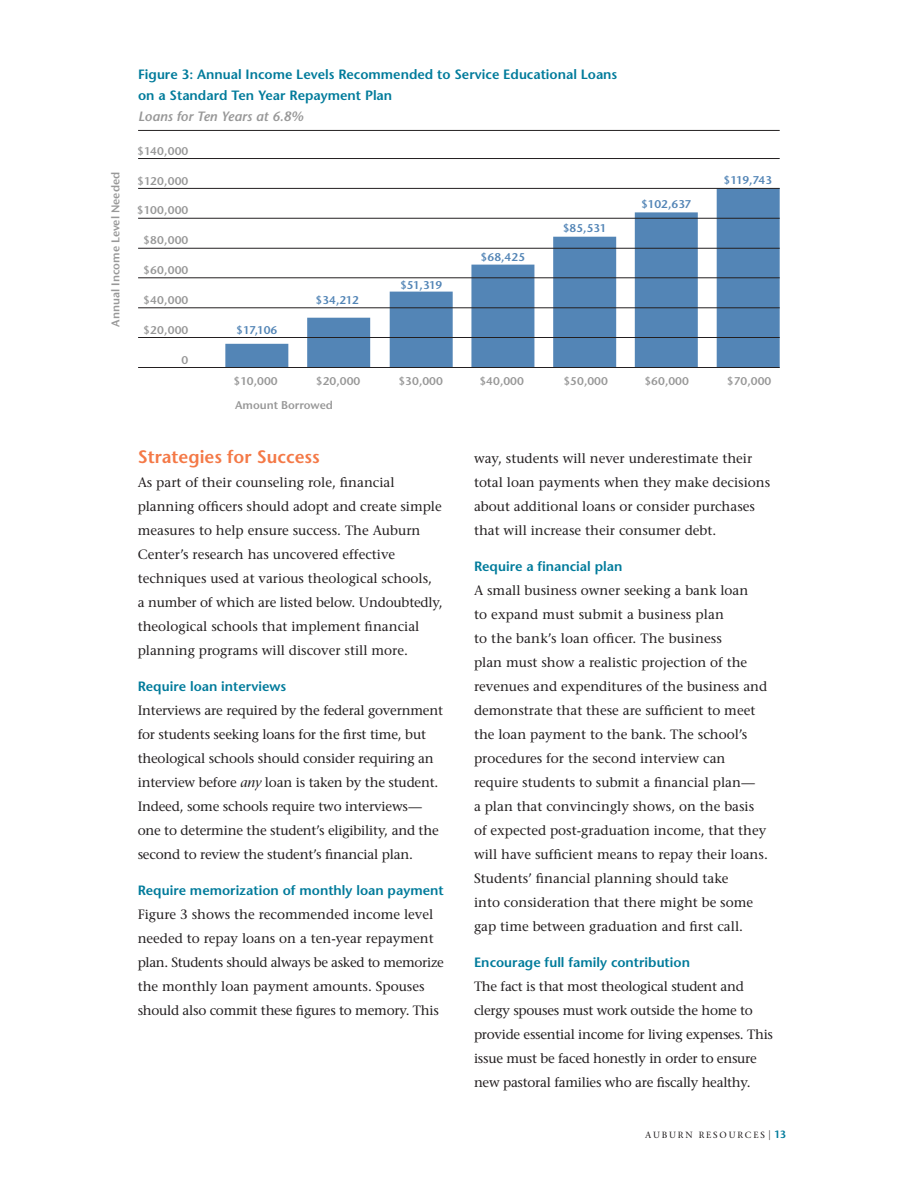
<style>
.page{position:relative;width:918px;height:1188px;background:#fff}
.page>*{position:absolute;margin:0;border:0;box-sizing:border-box;transform-origin:0 0}
.t1{font:600 18px "Stone Sans";color:#f47947}
.t2{font:13.5px/24px "Stone Serif";color:#231f20}
.t3{font:600 13.5px/21px "Stone Sans";color:#007b9b}
.t4{font:13.5px/24px "Stone Serif";letter-spacing:-.02em;color:#231f20}
.t5{font:italic 600 13.5px "Stone Sans";color:#989898}
.t6{font:600 11.25px "Stone Sans ITC Pro";color:#989898}
.t7{font:600 11.25px "Stone Sans ITC Pro";letter-spacing:-.04em;color:#5385b6}
.t8{font:9px "Stone Serif";letter-spacing:.2em;color:#231f20}
.s1{font-style:italic}
.s2{font-family:"Univers";font-weight:100;font-stretch:ultra-condensed;font-size:13.5px}
.s3{font-family:"Stone Sans";font-weight:600;font-size:10.5px;color:#007b9b}
</style>
<div class="page">
<hr style="left:138px;top:130px;width:642px;height:1px;background:#231f20">
<hr style="left:138px;top:158px;width:642px;height:1px;background:#231f20">
<div style="left:225px;top:344px;width:63px;height:24px;background:#5385b6"></div>
<div style="left:717px;top:188px;width:63px;height:180px;background:#5385b6"></div>
<div style="left:635px;top:212px;width:63px;height:156px;background:#5385b6"></div>
<div style="left:553px;top:237px;width:63px;height:131px;background:#5385b6"></div>
<div style="left:471px;top:265px;width:63px;height:103px;background:#5385b6"></div>
<div style="left:390px;top:292px;width:63px;height:76px;background:#5385b6"></div>
<div style="left:307px;top:318px;width:63px;height:50px;background:#5385b6"></div>
<hr style="left:138px;top:337px;width:642px;height:1px;background:#231f20">
<hr style="left:138px;top:307px;width:642px;height:1px;background:#231f20">
<hr style="left:138px;top:277px;width:642px;height:1px;background:#231f20">
<hr style="left:138px;top:248px;width:642px;height:1px;background:#231f20">
<hr style="left:138px;top:218px;width:642px;height:1px;background:#231f20">
<hr style="left:138px;top:188px;width:642px;height:1px;background:#231f20">
<hr style="left:138px;top:367px;width:642px;height:1px;background:#231f20">
<p class="t6" style="left:109px;top:327px;width:156px;rotate:-90deg">Annual I ncome Level Needed</p>
<p class="t3" style="left:138px;top:64px;width:481px">Figure 3: Annual Income Levels Recommended to Service Educational Loans on a Standard Ten Year Repayment Plan</p>
<p class="t5" style="left:138px;top:108px;width:167px">Loans for Ten Years at 6.8%</p>
<p class="t6" style="left:137px;top:144px;width:53px">$140,000</p>
<p class="t6" style="left:137px;top:174px;width:53px">$120,000</p>
<p class="t6" style="left:137px;top:203px;width:53px">$100,000</p>
<p class="t6" style="left:143px;top:233px;width:47px">$80,000</p>
<p class="t6" style="left:143px;top:263px;width:47px">$60,000</p>
<p class="t6" style="left:143px;top:293px;width:47px">$40,000</p>
<p class="t6" style="left:143px;top:323px;width:47px">$20,000</p>
<p class="t6" style="left:182px;top:353px;width:8px">0</p>
<p class="t7" style="left:236px;top:323px;width:43px">$17,106</p>
<p class="t7" style="left:315px;top:293px;width:45px">$34,212</p>
<p class="t7" style="left:400px;top:278px;width:44px">$51,319</p>
<p class="t7" style="left:481px;top:250px;width:46px">$68,425</p>
<p class="t7" style="left:563px;top:221px;width:45px">$85,531</p>
<p class="t7" style="left:641px;top:197px;width:52px">$102,637</p>
<p class="t7" style="left:724px;top:173px;width:50px">$119,743</p>
<p class="t6" style="left:234px;top:374px;width:46px">$10,000</p>
<p class="t6" style="left:316px;top:374px;width:46px">$20,000</p>
<p class="t6" style="left:398px;top:374px;width:46px">$30,000</p>
<p class="t6" style="left:479px;top:374px;width:46px">$40,000</p>
<p class="t6" style="left:563px;top:374px;width:46px">$50,000</p>
<p class="t6" style="left:644px;top:374px;width:46px">$60,000</p>
<p class="t6" style="left:727px;top:374px;width:46px">$70,000</p>
<p class="t6" style="left:235px;top:398px;width:99px">Amount Borrowed</p>
<h1 class="t1" style="left:138px;top:446px;width:184px">Strategies for Success</h1>
<p class="t2" style="left:138px;top:471px;width:307px">As part of their counseling role, financial planning officers should adopt and create simple measures to help ensure success. The Auburn Center’s research has uncovered effective techniques used at various theological schools,<br>a number of which are listed below. Undoubtedly, theological schools that implement financial planning programs will discover still more.</p>
<p class="t3" style="left:138px;top:676px;width:150px">Require loan interviews</p>
<p class="t2" style="left:138px;top:699px;width:307px">Interviews are required by the federal government for students seeking loans for the first time, but theological schools should consider requiring an interview before <span class="s1">any</span> loan is taken by the student.<br>Indeed, some schools require two interviews— one to determine the student’s eligibility, and the second to review the student’s financial plan.</p>
<p class="t3" style="left:138px;top:880px;width:307px">Require memorization of monthly loan payment</p>
<p class="t2" style="left:138px;top:903px;width:307px">Figure 3 shows the recommended income level needed to repay loans on a ten-year repayment plan. Students should always be asked to memorize the monthly loan payment amounts. Spouses should also commit these figures to memory. This</p>
<p class="t2" style="left:474px;top:446px;width:298px">way, students will never underestimate their total loan payments when they make decisions about additional loans or consider purchases that will increase their consumer debt.</p>
<p class="t3" style="left:474px;top:555px;width:150px">Require a financial plan</p>
<p class="t2" style="left:474px;top:578px;width:295px">A small business owner seeking a bank loan<br>to expand must submit a business plan<br>to the bank’s loan officer. The business<br>plan must show a realistic projection of the revenues and expenditures of the business and demonstrate that these are sufficient to meet the loan payment to the bank. The school’s procedures for the second interview can require students to submit a financial plan—<br>a plan that convincingly shows, on the basis of expected post-graduation income, that they will have sufficient means to repay their loans.<br>Students’ financial planning should take<br>into consideration that there might be some gap time between graduation and first call.</p>
<p class="t3" style="left:474px;top:951px;width:218px">Encourage full family contribution</p>
<p class="t4" style="left:474px;top:974px;width:301px">The fact is that most theological student and clergy spouses must work outside the home to provide essential income for living expenses. This issue must be faced honestly in order to ensure new pastoral families who are fiscally healthy.</p>
<p class="t8" style="left:645px;top:1130px;width:143px">Auburn Resources <span class="s2">|</span><span class="s3">13</span></p>
</div>
